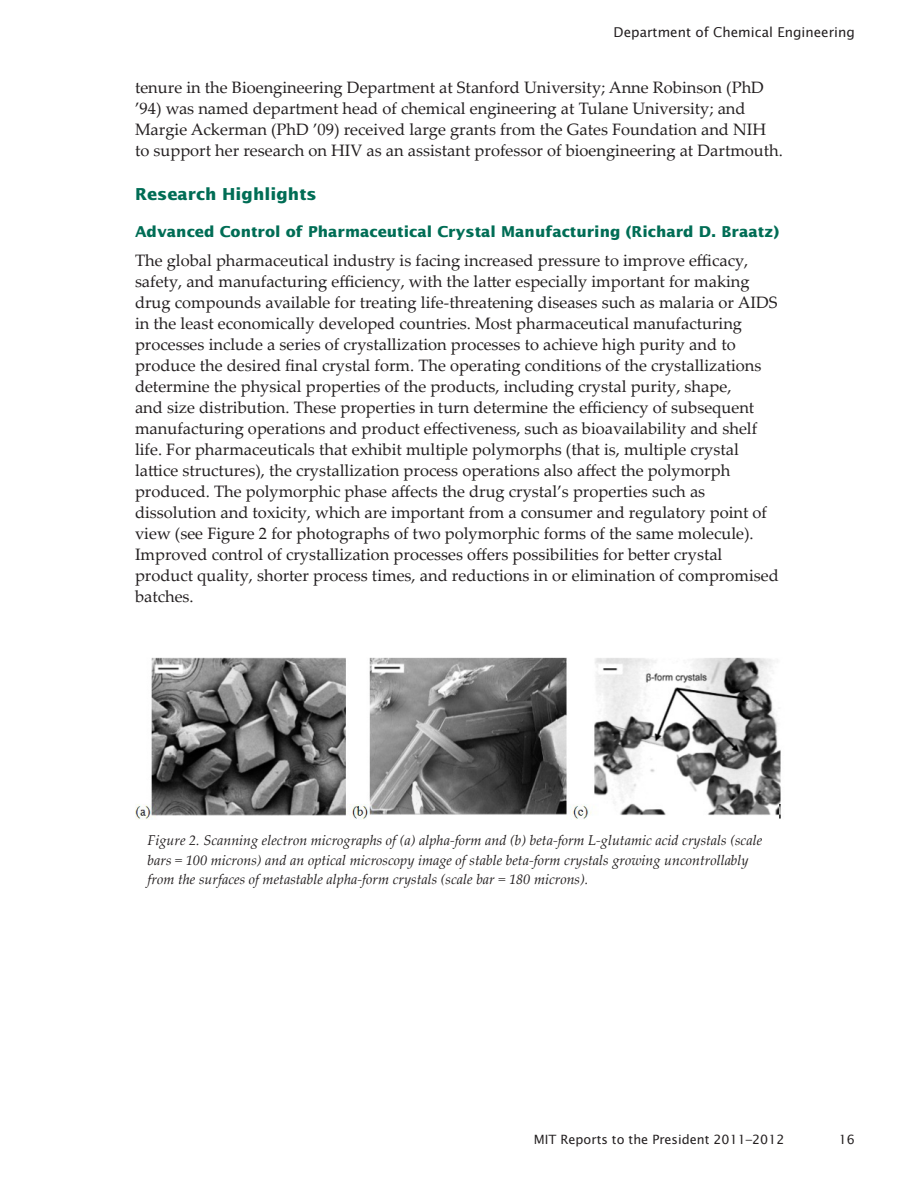
<style>
.page{position:relative;width:918px;height:1188px;background:#fff}
.page>*{position:absolute;margin:0;border:0;box-sizing:border-box;transform-origin:0 0}
.t1{font:16.5px/21px "Palatino Linotype";color:#231f20}
.Heading_2{font:700 16.5px "Lucida Sans Std";color:#006d55}
.Heading_3_after_2{font:700 15px "Lucida Sans Std";color:#006d55}
.t2{font:italic 14.25px/19.5px "Palatino Linotype";color:#231f20}
.t3{font:13.5px "Lucida Sans Std";color:#231f20}
.t4{font:12.75px "Lucida Sans Std";color:#231f20}
</style>
<div class="page">
<img style="left:135px;top:657px;width:646px;height:163px">
<p class="t3" style="left:614px;top:25px;width:243px">Department of Chemical Engineering</p>
<p class="t1" style="left:135px;top:76px;width:650px">tenure in the Bioengineering Department at Stanford University; Anne Robinson (PhD ’94) was named department head of chemical engineering at Tulane University; and Margie Ackerman (PhD ’09) received large grants from the Gates Foundation and NIH to support her research on HIV as an assistant professor of bioengineering at Dartmouth.</p>
<p class="Heading_2" style="left:135px;top:184px;width:183px">Research Highlights</p>
<p class="Heading_3_after_2" style="left:135px;top:223px;width:646px">Advanced Control of Pharmaceutical Crystal Manufacturing (Richard D. Braatz)</p>
<p class="t1" style="left:135px;top:249px;width:645px">The global pharmaceutical industry is facing increased pressure to improve efficacy, safety, and manufacturing efficiency, with the latter especially important for making drug compounds available for treating life-threatening diseases such as malaria or AIDS in the least economically developed countries. Most pharmaceutical manufacturing processes include a series of crystallization processes to achieve high purity and to produce the desired final crystal form. The operating conditions of the crystallizations determine the physical properties of the products, including crystal purity, shape,<br>and size distribution. These properties in turn determine the efficiency of subsequent manufacturing operations and product effectiveness, such as bioavailability and shelf life. For pharmaceuticals that exhibit multiple polymorphs (that is, multiple crystal lattice structures), the crystallization process operations also affect the polymorph produced. The polymorphic phase affects the drug crystal’s properties such as dissolution and toxicity, which are important from a consumer and regulatory point of view (see Figure 2 for photographs of two polymorphic forms of the same molecule).<br>Improved control of crystallization processes offers possibilities for better crystal product quality, shorter process times, and reductions in or elimination of compromised batches.</p>
<p class="t2" style="left:148px;top:830px;width:616px">Figure 2. Scanning electron micrographs of (a) alpha-form and (b) beta-form L-glutamic acid crystals (scale bars = 100 microns) and an optical microscopy image of stable beta-form crystals growing uncontrollably from the surfaces of metastable alpha-form crystals (scale bar = 180 microns).</p>
<p class="t4" style="left:534px;top:1132px;width:252px">MIT Reports to the President 2011–2012</p>
<p class="t4" style="left:839px;top:1132px;width:18px">16</p>
</div>
